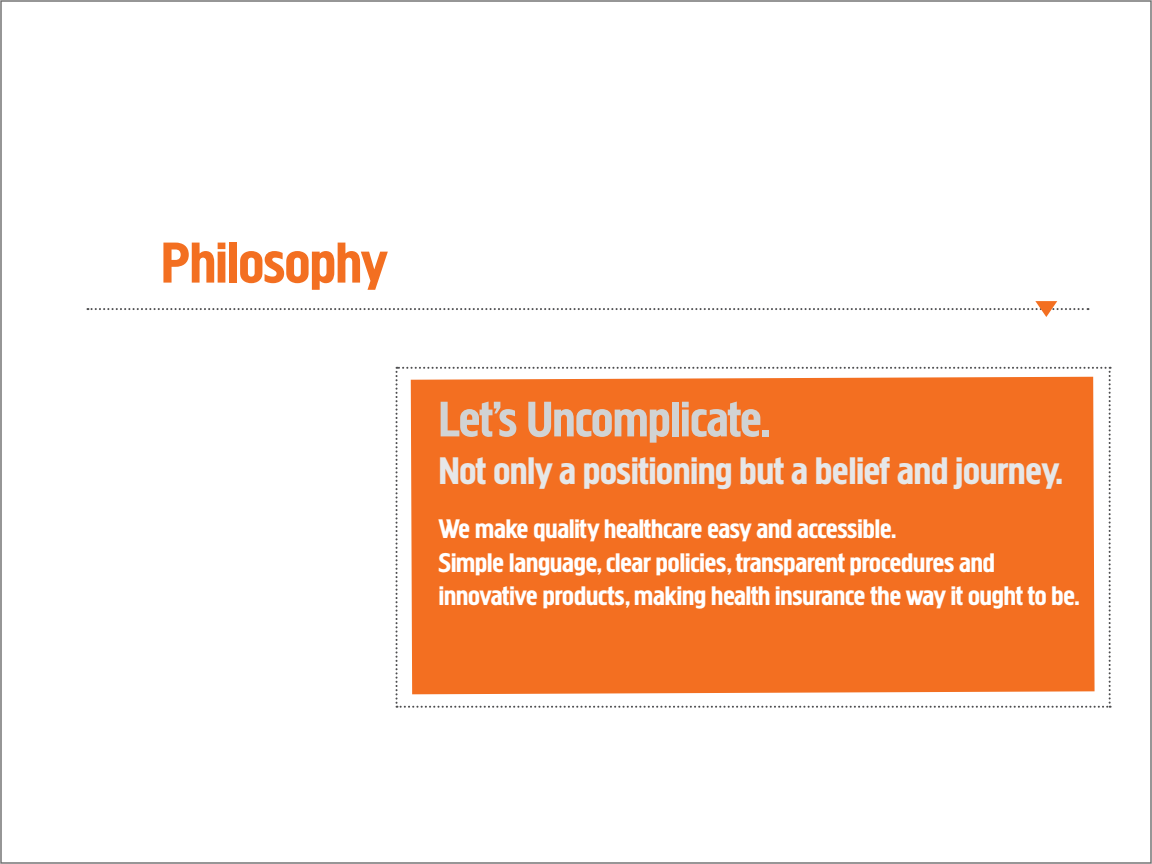
<style>
.page{position:relative;width:1152px;height:864px;background:#fff}
.page>*{position:absolute;margin:0;border:0;box-sizing:border-box;transform-origin:0 0}
.t1{font:60px "Megaphone";color:#f36f21}
.t2{font:52px "Megaphone";letter-spacing:-.005em;color:#d1d3d4}
.t3{font:40px "Megaphone";color:#e6e7e8}
.t4{font:28px/33.6px "Megaphone";color:#fff}
</style>
<div class="page">
<svg style="left:396px;top:367px;width:715px;height:341px;background:#f37e3a"></svg>
<svg style="left:87px;top:301px;width:1002px;height:16px"></svg>
<h1 class="t1" style="left:161px;top:227px;width:228px">Philosophy</h1>
<h2 class="t2" style="left:439px;top:388px;width:333px">Let’s Uncomplicate.</h2>
<h3 class="t3" style="left:439px;top:447px;width:626px">Not only a positioning but a belief and journey.</h3>
<p class="t4" style="left:439px;top:511px;width:642px">We make quality healthcare easy and accessible.<br>Simple language, clear policies, transparent procedures and innovative products, making health insurance the way it ought to be.</p>
</div>
